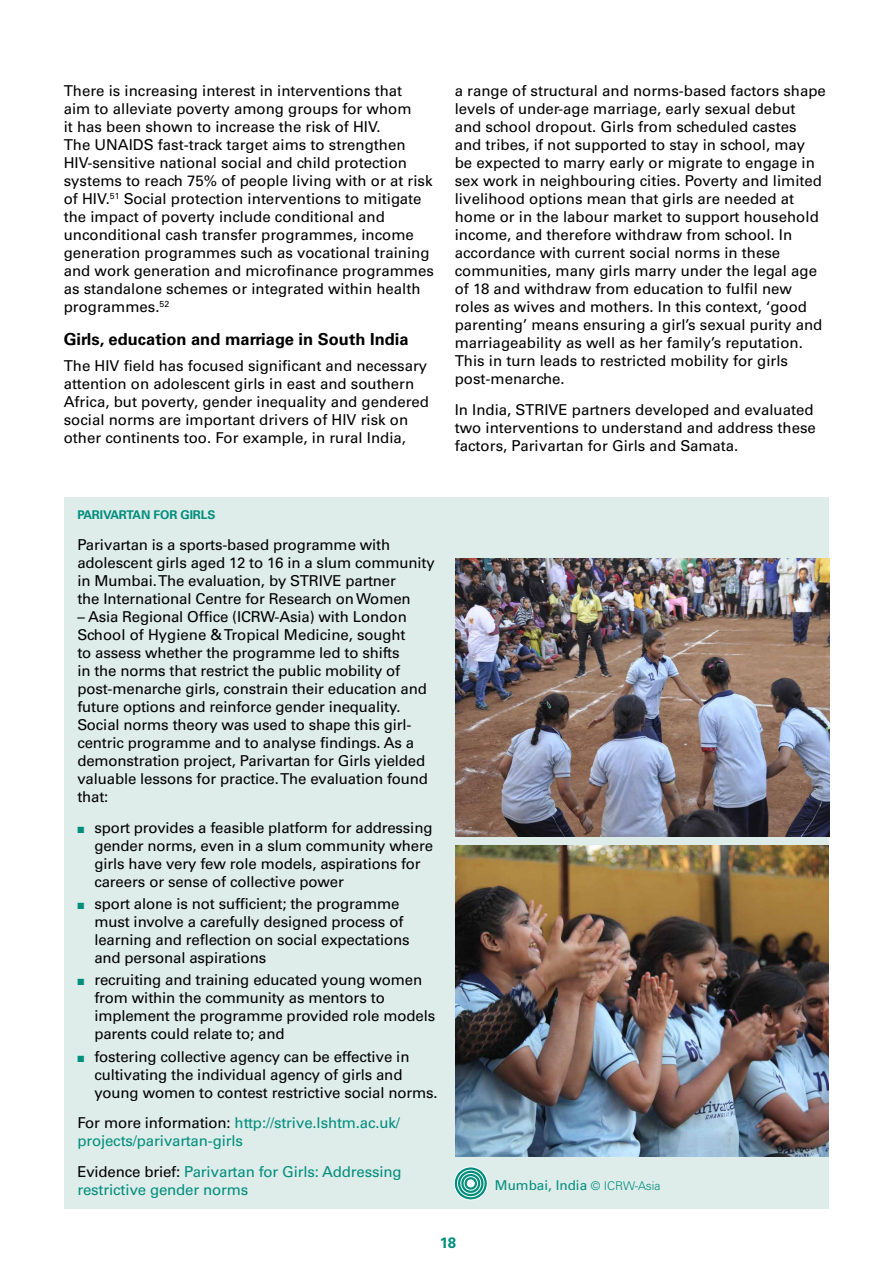
<style>
.page{position:relative;width:893px;height:1263px;background:#fff}
.page>*{position:absolute;margin:0;border:0;box-sizing:border-box;transform-origin:0 0}
.t1{font:700 16.5px "Univers";color:#000}
.t2{font:15px/18px "Univers";color:#000}
.t3{font:15px/18px "Univers";letter-spacing:-.01em;color:#008e7d}
.t4{font:700 15px "Univers";color:#008e7d}
.t5{font:13.5px "Univers";color:#008e7d}
.t6{font:700 12px "Univers";letter-spacing:-.01em;color:#008e7d}
.s1{color:#008e7d}
.s2{color:#000}
.s3{font-weight:300;font-size:12px}
</style>
<div class="page">
<div style="left:65px;top:497px;width:764px;height:711px;background:#deecea"></div>
<img style="left:455px;top:558px;width:374px;height:279px">
<img style="left:455px;top:845px;width:374px;height:312px">
<svg style="left:454px;top:1166px;width:34px;height:35px"></svg>
<div style="left:467px;top:1180px;width:7px;height:7px;background:#fff;border-radius:50%"></div>
<p class="t2" style="left:64px;top:82px;width:372px">There is increasing interest in interventions that<br>aim to alleviate poverty among groups for whom<br>it has been shown to increase the risk of HIV.<br>The UNAIDS fast-track target aims to strengthen HIV-sensitive national social and child protection systems to reach 75% of people living with or at risk of HIV.<sup>51</sup> Social protection interventions to mitigate the impact of poverty include conditional and unconditional cash transfer programmes, income generation programmes such as vocational training and work generation and microfinance programmes as standalone schemes or integrated within health programmes.<sup>52</sup></p>
<p class="t1" style="left:64px;top:329px;width:346px">Girls, education and marriage in South India</p>
<p class="t2" style="left:64px;top:357px;width:367px">The HIV field has focused significant and necessary attention on adolescent girls in east and southern Africa, but poverty, gender inequality and gendered social norms are important drivers of HIV risk on other continents too. For example, in rural India,</p>
<p class="t2" style="left:455px;top:82px;width:373px">a range of structural and norms-based factors shape levels of under-age marriage, early sexual debut and school dropout. Girls from scheduled castes and tribes, if not supported to stay in school, may be expected to marry early or migrate to engage in sex work in neighbouring cities. Poverty and limited livelihood options mean that girls are needed at home or in the labour market to support household income, and therefore withdraw from school. In accordance with current social norms in these communities, many girls marry under the legal age of 18 and withdraw from education to fulfil new roles as wives and mothers. In this context, ‘good parenting’ means ensuring a girl’s sexual purity and marriageability as well as her family’s reputation.<br>This in turn leads to restricted mobility for girls post-menarche.</p>
<p class="t2" style="left:455px;top:401px;width:363px">In India, STRIVE partners developed and evaluated two interventions to understand and address these factors, Parivartan for Girls and Samata.</p>
<p class="t6" style="left:77px;top:508px;width:139px">PARIVARTAN FOR GIRLS</p>
<p class="t2" style="left:77px;top:536px;width:359px">Parivartan is a sports-based programme with adolescent girls aged 12 to 16 in a slum community in Mumbai. The evaluation, by STRIVE partner<br>the International Centre for Research on Women</p>
<p class="t2" style="left:77px;top:608px;width:352px">– Asia Regional Office (ICRW-Asia) with London School of Hygiene &amp; Tropical Medicine, sought<br>to assess whether the programme led to shifts<br>in the norms that restrict the public mobility of post-menarche girls, constrain their education and future options and reinforce gender inequality.<br>Social norms theory was used to shape this girl&shy;centric programme and to analyse findings. As a demonstration project, Parivartan for Girls yielded valuable lessons for practice. The evaluation found that:</p>
<p class="t2" style="left:94px;top:819px;width:340px;text-indent:-17px"><span class="s1">■</span> sport provides a feasible platform for addressing gender norms, even in a slum community where girls have very few role models, aspirations for careers or sense of collective power</p>
<p class="t2" style="left:94px;top:895px;width:317px;text-indent:-17px"><span class="s1">■</span> sport alone is not sufficient; the programme must involve a carefully designed process of learning and reflection on social expectations and personal aspirations</p>
<p class="t2" style="left:94px;top:971px;width:342px;text-indent:-17px"><span class="s1">■</span> recruiting and training educated young women from within the community as mentors to implement the programme provided role models parents could relate to; and</p>
<p class="t2" style="left:94px;top:1047px;width:345px;text-indent:-17px"><span class="s1">■</span> fostering collective agency can be effective in cultivating the individual agency of girls and young women to contest restrictive social norms.</p>
<p class="t3" style="left:77px;top:1114px;width:324px"><span class="s2">For more information:</span> http://strive.lshtm.ac.uk/ projects/parivartan-girls</p>
<p class="t3" style="left:77px;top:1163px;width:326px"><span class="s2">Evidence brief:</span> Parivartan for Girls: Addressing restrictive gender norms</p>
<p class="t5" style="left:495px;top:1177px;width:167px">Mumbai, India <span class="s3">© ICRW-Asia</span></p>
<p class="t4" style="left:440px;top:1234px;width:18px">18</p>
</div>
